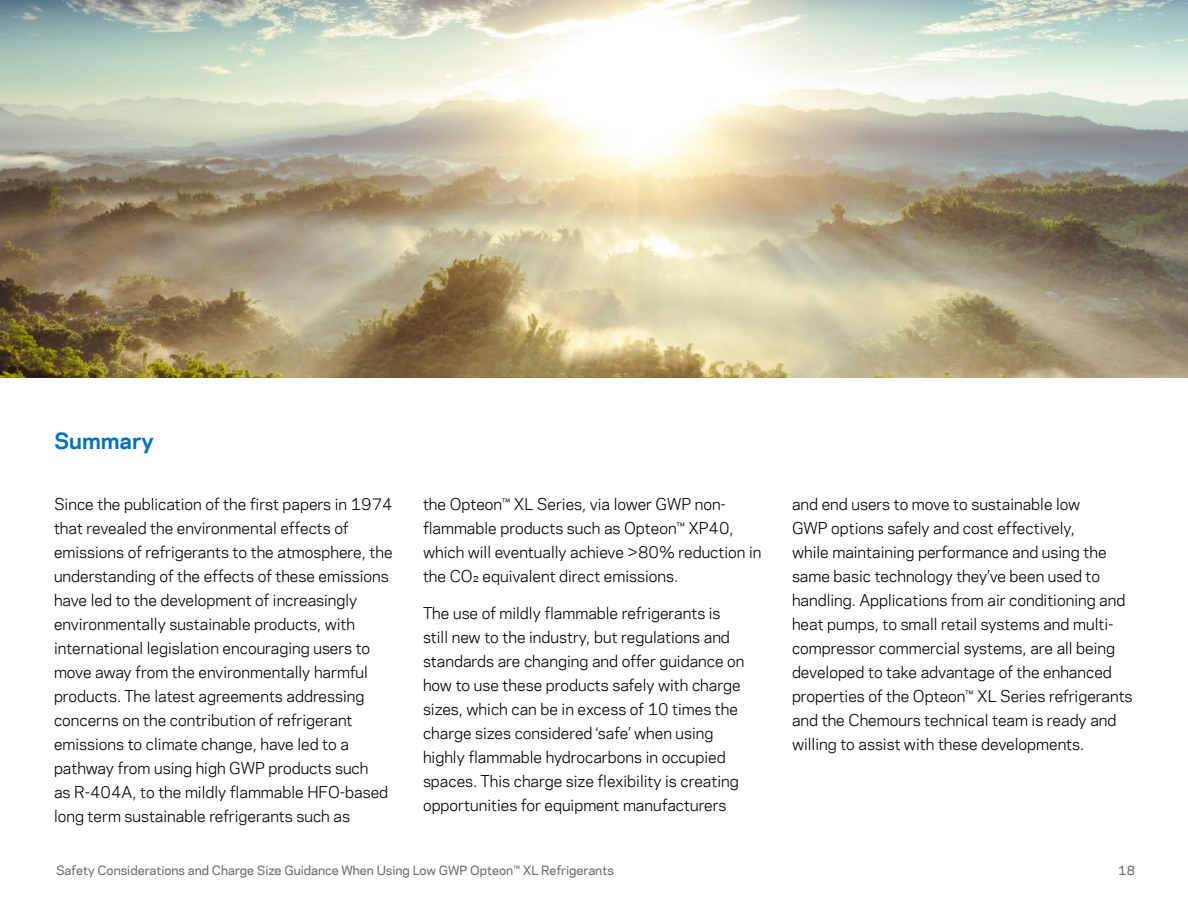
<style>
.page{position:relative;width:1188px;height:918px;background:#fff}
.page>*{position:absolute;margin:0;border:0;box-sizing:border-box;transform-origin:0 0}
.t1{font:700 21px "Chemours Sans";color:#0072bc}
.t2{font:15px/24px "Chemours Sans";color:#000}
.t3{font:500 12px "Chemours Sans";color:#6d6e71}
</style>
<div class="page">
<img style="left:0;top:0;width:1188px;height:378px">
<h1 class="t1" style="left:54px;top:425px;width:101px">Summary</h1>
<p class="t2" style="left:54px;top:491px;width:340px">Since the publication of the first papers in 1974 that revealed the environmental effects of emissions of refrigerants to the atmosphere, the understanding of the effects of these emissions have led to the development of increasingly environmentally sustainable products, with international legislation encouraging users to move away from the environmentally harmful products. The latest agreements addressing concerns on the contribution of refrigerant emissions to climate change, have led to a pathway from using high GWP products such<br>as R-404A, to the mildly flammable HFO-based long term sustainable refrigerants such as</p>
<p class="t2" style="left:423px;top:491px;width:340px">the Opteon™ XL Series, via lower GWP non&shy;flammable products such as Opteon™ XP40, which will eventually achieve &gt;80% reduction in the CO₂ equivalent direct emissions.</p>
<p class="t2" style="left:423px;top:601px;width:323px">The use of mildly flammable refrigerants is still new to the industry, but regulations and standards are changing and offer guidance on how to use these products safely with charge sizes, which can be in excess of 10 times the charge sizes considered ‘safe’ when using highly flammable hydrocarbons in occupied spaces. This charge size flexibility is creating opportunities for equipment manufacturers</p>
<p class="t2" style="left:792px;top:491px;width:342px">and end users to move to sustainable low<br>GWP options safely and cost effectively,<br>while maintaining performance and using the same basic technology they’ve been used to handling. Applications from air conditioning and heat pumps, to small retail systems and multi&shy;compressor commercial systems, are all being developed to take advantage of the enhanced properties of the Opteon™ XL Series refrigerants and the Chemours technical team is ready and willing to assist with these developments.</p>
<p class="t3" style="left:56px;top:861px;width:559px">Safety Considerations and Charge Size Guidance When Using Low GWP Opteon™ XL Refrigerants</p>
<p class="t3" style="left:1118px;top:861px;width:18px">18</p>
</div>
